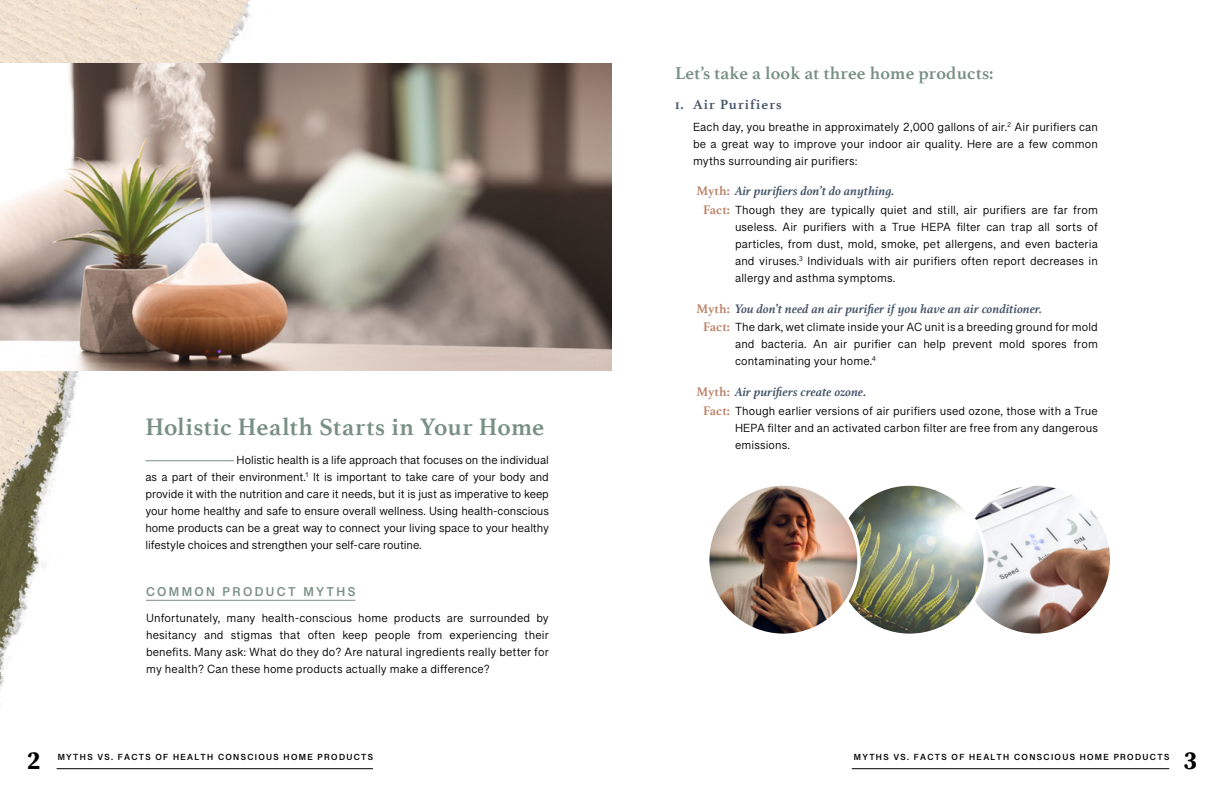
<style>
.page{position:relative;width:1224px;height:792px;background:#fff}
.page>*{position:absolute;margin:0;border:0;box-sizing:border-box;transform-origin:0 0}
.t1{font:700 25px "Athelas";letter-spacing:.01em;color:#788f85}
.t2{font:700 25px "Source Serif Pro";color:#000}
.t3{font:700 18px "Athelas";letter-spacing:.01em;color:#788f85}
.t4{font:700 14px "Athelas";letter-spacing:.08em;color:#435468}
.t5{font:italic 700 13px "Athelas";letter-spacing:.01em;color:#435468}
.t6{font:700 13px "Grantha Sangam MN";letter-spacing:.18em;color:#788f85}
.t7{font:12px/17px "Grantha Sangam MN";letter-spacing:.01em;color:#000;text-align:justify}
.t8{font:700 9px "Grantha Sangam MN";letter-spacing:.15em;color:#000}
.s1{font-style:normal;color:#ba7e63}
.s2{font-family:"Athelas";font-weight:700;font-size:13px;color:#ba7e63}
</style>
<div class="page">
<hr style="left:57px;top:768px;width:316px;height:1px;background:#000">
<hr style="left:852px;top:768px;width:317px;height:1px;background:#000">
<img style="left:961px;top:484px;width:151px;height:151px;border-radius:76px">
<img style="left:834px;top:484px;width:151px;height:151px;border-radius:76px">
<img style="left:710px;top:486px;width:148px;height:147px">
<div style="left:706px;top:482px;width:155px;height:155px;border:3px solid #fff;border-radius:50%"></div>
<img style="left:0;top:0;width:550px;height:691px">
<hr style="left:146px;top:600px;width:209px;height:1px;background:#788f85">
<hr style="left:145px;top:461px;width:89px;height:1px;background:#788f85">
<img style="left:0;top:63px;width:612px;height:307px">
<p class="t1" style="left:145px;top:407px;width:400px">Holistic Health Starts in Your Home</p>
<p class="t7" style="left:145px;top:451px;width:405px;text-indent:91px">Holistic health is a life approach that focuses on the individual as a part of their environment.<sup>1</sup> It is important to take care of your body and provide it with the nutrition and care it needs, but it is just as imperative to keep your home healthy and safe to ensure overall wellness. Using health-conscious home products can be a great way to connect your living space to your healthy lifestyle choices and strengthen your self-care routine.</p>
<p class="t6" style="left:146px;top:584px;width:211px">COMMON PRODUCT MYTHS</p>
<p class="t7" style="left:146px;top:610px;width:404px">Unfortunately, many health-conscious home products are surrounded by hesitancy and stigmas that often keep people from experiencing their benefits. Many ask: What do they do? Are natural ingredients really better for my health? Can these home products actually make a difference?</p>
<p class="t3" style="left:675px;top:58px;width:320px">Let’s take a look at three home products:</p>
<p class="t4" style="left:675px;top:93px;width:108px">1. Air Purifiers</p>
<p class="t7" style="left:693px;top:118px;width:407px">Each day, you breathe in approximately 2,000 gallons of air.<sup>2</sup> Air purifiers can be a great way to improve your indoor air quality. Here are a few common myths surrounding air purifiers:</p>
<p class="t5" style="left:696px;top:181px;width:200px"><span class="s1">Myth:</span> Air purifiers don’t do anything.</p>
<p class="t7" style="left:735px;top:201px;width:364px;text-indent:-32px"><span class="s2">Fact:</span> Though they are typically quiet and still, air purifiers are far from useless. Air purifiers with a True HEPA filter can trap all sorts of particles, from dust, mold, smoke, pet allergens, and even bacteria and viruses.<sup>3</sup> Individuals with air purifiers often report decreases in allergy and asthma symptoms.</p>
<p class="t5" style="left:696px;top:298px;width:347px"><span class="s1">Myth:</span> You don’t need an air purifier if you have an air conditioner.</p>
<p class="t7" style="left:735px;top:319px;width:364px;text-indent:-32px"><span class="s2">Fact:</span> The dark, wet climate inside your AC unit is a breeding ground for mold and bacteria. An air purifier can help prevent mold spores from contaminating your home.<sup>4</sup></p>
<p class="t5" style="left:696px;top:381px;width:171px"><span class="s1">Myth:</span> Air purifiers create ozone.</p>
<p class="t7" style="left:735px;top:402px;width:364px;text-indent:-32px"><span class="s2">Fact:</span> Though earlier versions of air purifiers used ozone, those with a True HEPA filter and an activated carbon filter are free from any dangerous emissions.</p>
<h1 class="t2" style="left:27px;top:743px;width:15px">2</h1>
<h1 class="t2" style="left:1184px;top:743px;width:15px">3</h1>
<p class="t8" style="left:58px;top:752px;width:317px">MYTHS VS. FACTS OF HEALTH CONSCIOUS HOME PRODUCTS</p>
<p class="t8" style="left:854px;top:752px;width:317px">MYTHS VS. FACTS OF HEALTH CONSCIOUS HOME PRODUCTS</p>
</div>
